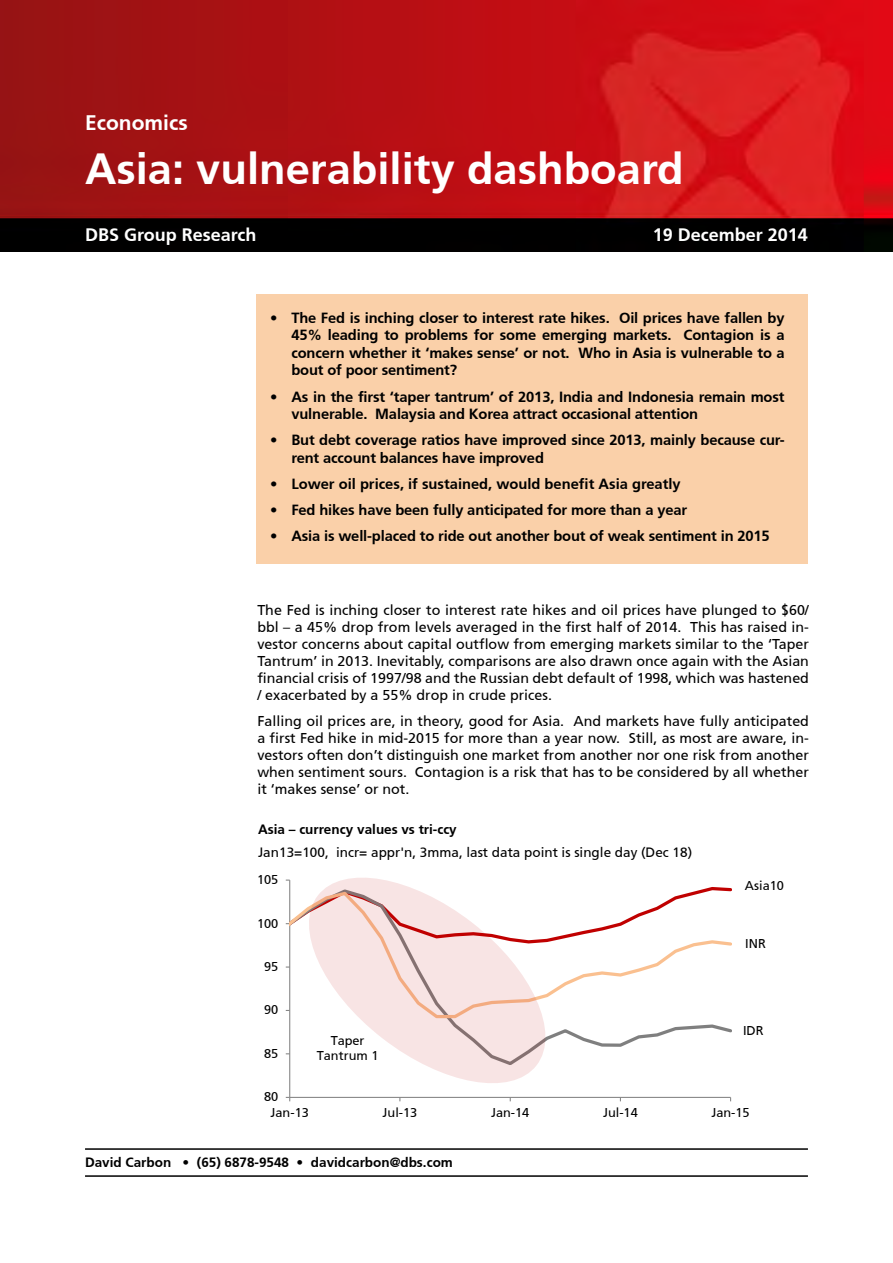
<style>
.page{position:relative;width:893px;height:1263px;background:#fff}
.page>*{position:absolute;margin:0;border:0;box-sizing:border-box;transform-origin:0 0}
.t1{font:43.5px "Frutiger BL";color:#fff}
.t2{font:21px "Frutiger BL";color:#fff}
.t3{font:18px "Frutiger BL";color:#fff}
.t4{font:14.7px/17.7px "Frutiger BL";letter-spacing:-.01em;color:#000}
.t5{font:14.25px/17.1px "Frutiger Roman";color:#000;text-align:justify}
.t6{font:13.5px "Frutiger Roman";color:#000}
.t7{font:13.5px "Frutiger BL";color:#000}
.t8{font:700 13.5px "Frutiger";color:#000}
.t9{font:12.75px/14.7px "Frutiger Roman";letter-spacing:-.005em;color:#000;text-align:center}
</style>
<div class="page">
<img style="left:0;top:0;width:893px;height:252px">
<div style="left:256px;top:294px;width:552px;height:269px;background:#fad0a9"></div>
<hr style="left:85px;top:1148px;width:723px;height:2px;background:#000">
<hr style="left:85px;top:1175px;width:723px;height:2px;background:#000">
<hr style="left:289px;top:880px;width:1px;height:217px;background:#868686">
<hr style="left:290px;top:1097px;width:441px;height:1px;background:#868686">
<svg style="left:290px;top:1020px;width:442px;height:47px"></svg>
<svg style="left:290px;top:880px;width:442px;height:140px"></svg>
<svg style="left:293px;top:878px;width:268px;height:219px;fill:#f8e4e4"></svg>
<h2 class="t2" style="left:85px;top:110px;width:104px">Economics</h2>
<h1 class="t1" style="left:85px;top:143px;width:600px">Asia: vulnerability dashboard</h1>
<p class="t3" style="left:85px;top:224px;width:173px">DBS Group Research</p>
<p class="t3" style="left:653px;top:224px;width:157px">19 December 2014</p>
<p class="t4" style="left:291px;top:308px;width:495px;text-align:justify;text-indent:-21px">• The Fed is inching closer to interest rate hikes. Oil prices have fallen by 45% leading to problems for some emerging markets. Contagion is a concern whether it ‘makes sense’ or not. Who in Asia is vulnerable to a bout of poor sentiment?</p>
<p class="t4" style="left:291px;top:387px;width:495px;text-indent:-21px">• As in the first ‘taper tantrum’ of 2013, India and Indonesia remain most vulnerable. Malaysia and Korea attract occasional attention</p>
<p class="t4" style="left:291px;top:431px;width:495px;text-indent:-21px">• But debt coverage ratios have improved since 2013, mainly because cur&shy;rent account balances have improved</p>
<p class="t4" style="left:270px;top:475px;width:412px">• Lower oil prices, if sustained, would benefit Asia greatly</p>
<p class="t4" style="left:270px;top:501px;width:419px">• Fed hikes have been fully anticipated for more than a year</p>
<p class="t4" style="left:270px;top:527px;width:501px">• Asia is well-placed to ride out another bout of weak sentiment in 2015</p>
<p class="t5" style="left:257px;top:601px;width:553px">The Fed is inching closer to interest rate hikes and oil prices have plunged to $60/ bbl – a 45% drop from levels averaged in the first half of 2014. This has raised in&shy;vestor concerns about capital outflow from emerging markets similar to the ‘Taper Tantrum’ in 2013. Inevitably, comparisons are also drawn once again with the Asian financial crisis of 1997/98 and the Russian debt default of 1998, which was hastened / exacerbated by a 55% drop in crude prices.</p>
<p class="t5" style="left:257px;top:712px;width:553px">Falling oil prices are, in theory, good for Asia. And markets have fully anticipated a first Fed hike in mid-2015 for more than a year now. Still, as most are aware, in&shy;vestors often don’t distinguish one market from another nor one risk from another when sentiment sours. Contagion is a risk that has to be considered by all whether it ‘makes sense’ or not.</p>
<p class="t8" style="left:258px;top:821px;width:200px">Asia – currency values vs tri-ccy</p>
<p class="t6" style="left:258px;top:844px;width:436px">Jan13=100, incr= appr'n, 3mma, last data point is single day (Dec 18)</p>
<p class="t9" style="left:257px;top:872px;width:23px">105</p>
<p class="t9" style="left:257px;top:916px;width:23px">100</p>
<p class="t9" style="left:264px;top:959px;width:16px">95</p>
<p class="t9" style="left:264px;top:1002px;width:16px">90</p>
<p class="t9" style="left:264px;top:1046px;width:16px">85</p>
<p class="t9" style="left:264px;top:1089px;width:16px">80</p>
<p class="t9" style="left:317px;top:1033px;width:63px">Taper<br>Tantrum 1</p>
<p class="t9" style="left:745px;top:878px;width:40px">Asia10</p>
<p class="t9" style="left:745px;top:936px;width:22px">INR</p>
<p class="t9" style="left:743px;top:1023px;width:22px">IDR</p>
<p class="t9" style="left:271px;top:1105px;width:40px">Jan-13</p>
<p class="t9" style="left:383px;top:1105px;width:36px">Jul-13</p>
<p class="t9" style="left:491px;top:1105px;width:40px">Jan-14</p>
<p class="t9" style="left:603px;top:1105px;width:36px">Jul-14</p>
<p class="t9" style="left:711px;top:1105px;width:40px">Jan-15</p>
<p class="t7" style="left:85px;top:1154px;width:369px">David Carbon • (65) 6878-9548 • davidcarbon@dbs.com</p>
</div>
